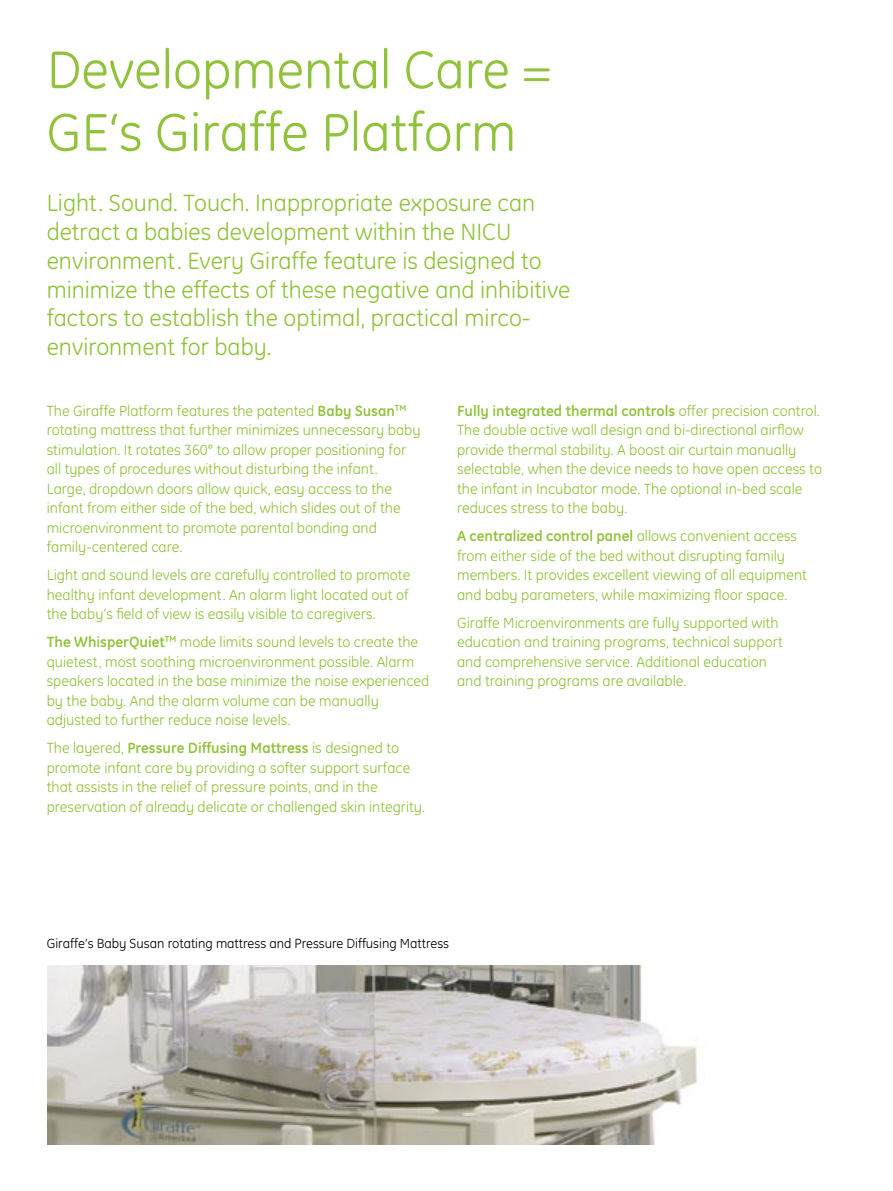
<style>
.page{position:relative;width:893px;height:1191px;background:#fff}
.page>*{position:absolute;margin:0;border:0;box-sizing:border-box;transform-origin:0 0}
.Body_Text{font:54px "GE Inspira";color:#90c23b}
.Body_Text-2{font:24px/28.8px "GE Inspira";color:#90c23b}
.Body_Text-3{font:15px/19.5px "GE Inspira";color:#90c23b}
.Caption_Text{font:13.5px "GE Inspira";color:#000}
.s1{font-weight:700}
</style>
<div class="page">
<img style="left:47px;top:965px;width:650px;height:179px">
<p class="Body_Text" style="left:47px;top:39px;width:506px">Developmental Care =</p>
<p class="Body_Text" style="left:47px;top:101px;width:471px">GE‘s Giraffe Platform</p>
<p class="Body_Text-2" style="left:47px;top:188px;width:525px">Light. Sound. Touch. Inappropriate exposure can detract a babies development within the NICU environment. Every Giraffe feature is designed to minimize the effects of these negative and inhibitive factors to establish the optimal, practical mirco&shy;environment for baby.</p>
<p class="Body_Text-3" style="left:47px;top:401px;width:375px">The Giraffe Platform features the patented <span class="s1">Baby Susan</span><sup>TM </sup>rotating mattress that further minimizes unnecessary baby stimulation. It rotates 360° to allow proper positioning for all types of procedures without disturbing the infant.<br>Large, dropdown doors allow quick, easy access to the infant from either side of the bed, which slides out of the microenvironment to promote parental bonding and family-centered care.</p>
<p class="Body_Text-3" style="left:47px;top:565px;width:365px;text-align:justify">Light and sound levels are carefully controlled to promote healthy infant development. An alarm light located out of the baby’s field of view is easily visible to caregivers.</p>
<p class="Body_Text-3" style="left:47px;top:632px;width:384px"><span class="s1">The WhisperQuiet</span><sup>TM</sup> mode limits sound levels to create the quietest, most soothing microenvironment possible. Alarm speakers located in the base minimize the noise experienced by the baby. And the alarm volume can be manually adjusted to further reduce noise levels.</p>
<p class="Body_Text-3" style="left:47px;top:738px;width:380px">The layered, <span class="s1">Pressure Diffusing Mattress</span> is designed to promote infant care by providing a softer support surface that assists in the relief of pressure points, and in the preservation of already delicate or challenged skin integrity.</p>
<p class="Body_Text-3" style="left:457px;top:401px;width:366px"><span class="s1">Fully integrated thermal controls</span> offer precision control.<br>The double active wall design and bi-directional airflow provide thermal stability. A boost air curtain manually selectable, when the device needs to have open access to the infant in Incubator mode. The optional in-bed scale reduces stress to the baby.</p>
<p class="Body_Text-3" style="left:457px;top:526px;width:351px"><span class="s1">A centralized control panel</span> allows convenient access from either side of the bed without disrupting family members. It provides excellent viewing of all equipment and baby parameters, while maximizing floor space.</p>
<p class="Body_Text-3" style="left:457px;top:613px;width:327px">Giraffe Microenvironments are fully supported with education and training programs, technical support and comprehensive service. Additional education and training programs are available.</p>
<p class="Caption_Text" style="left:47px;top:935px;width:404px">Giraffe’s Baby Susan rotating mattress and Pressure Diffusing Mattress</p>
</div>
